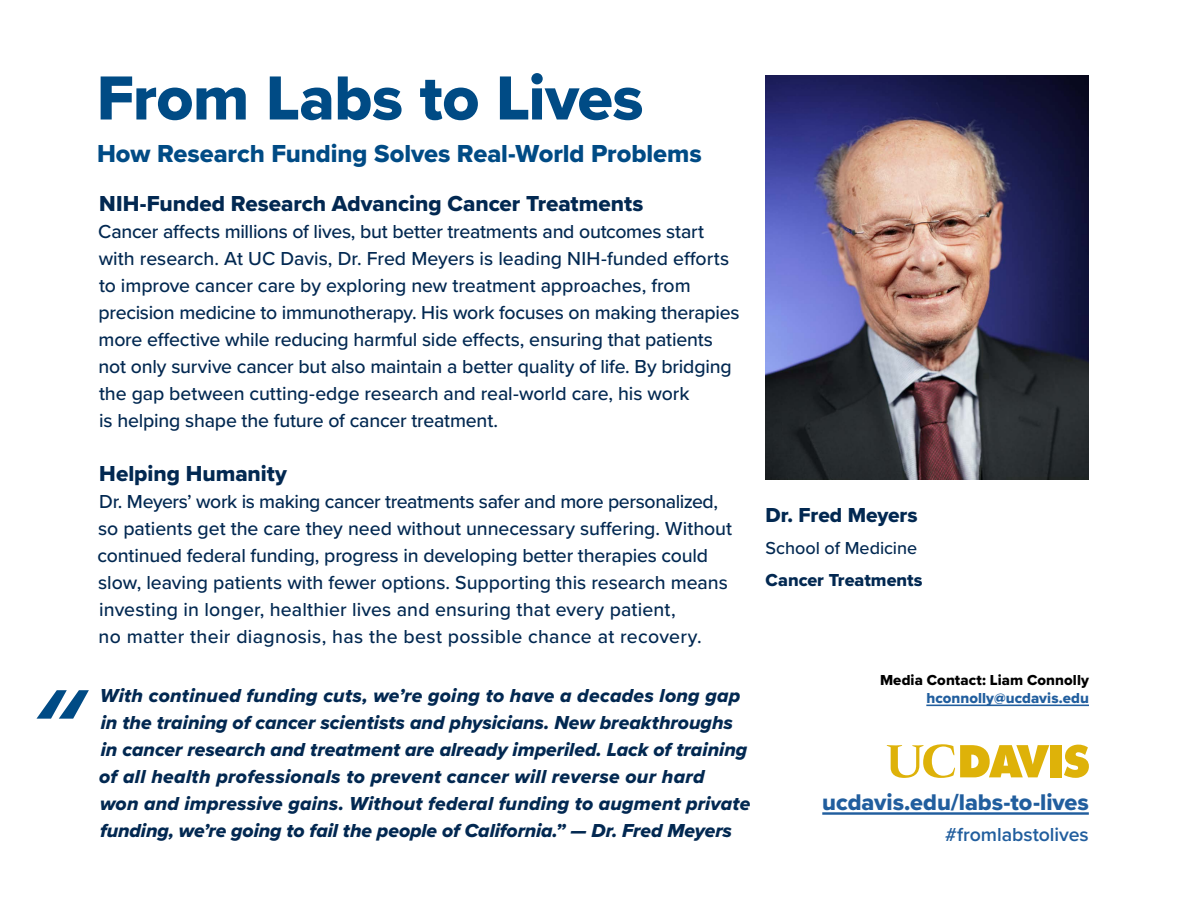
<style>
.page{position:relative;width:1188px;height:918px;background:#fff}
.page>*{position:absolute;margin:0;border:0;box-sizing:border-box;transform-origin:0 0}
.t1{font:64.5px "Proxima Nova Extrabld";letter-spacing:-.01em;color:#004b85}
.t2{font:25.5px "Proxima Nova Extrabld";letter-spacing:-.005em;color:#004b85}
.t3{font:23.55px "Proxima Nova Extrabld";color:#215e9e}
.t4{font:22.5px "Proxima Nova Extrabld";color:#022851}
.t5{font:21px "Proxima Nova Extrabld";color:#022851}
.t6{font:500 19.5px/27px "Proxima Nova";letter-spacing:-.01em;color:#022851}
.t7{font:19.5px/27px "Proxima Nova Extrabld It";letter-spacing:.005em;color:#022851}
.t8{font:600 19.5px "Proxima Nova";letter-spacing:-.005em;color:#215e9e}
.t9{font:500 18px "Proxima Nova";letter-spacing:-.005em;color:#022851}
.t10{font:18px "Proxima Nova Extrabld";color:#022851}
.t11{font:15px "Proxima Nova Extrabld";letter-spacing:.005em;color:#000}
.t12{font:15px "Proxima Nova Extrabld";letter-spacing:.005em;color:#215e9e}
</style>
<div class="page">
<svg style="left:1064px;top:745px;width:25px;height:33px"></svg>
<div style="left:1050px;top:745px;width:12px;height:32px;background:#deb209"></div>
<svg style="left:886px;top:744px;width:163px;height:34px"></svg>
<hr style="left:822px;top:812px;width:267px;height:3px;background:#215e9e">
<svg style="left:36px;top:690px;width:53px;height:29px"></svg>
<img style="left:766px;top:75px;width:323px;height:404px">
<hr style="left:926px;top:705px;width:163px;height:1px;background:#215e9e">
<h1 class="t1" style="left:97px;top:50px;width:548px">From Labs to Lives</h1>
<h2 class="t2" style="left:97px;top:135px;width:606px">How Research Funding Solves Real-World Problems</h2>
<p class="t4" style="left:99px;top:186px;width:545px">NIH-Funded Research Advancing Cancer Treatments</p>
<p class="t6" style="left:98px;top:217px;width:643px">Cancer affects millions of lives, but better treatments and outcomes start with research. At UC Davis, Dr. Fred Meyers is leading NIH-funded efforts to improve cancer care by exploring new treatment approaches, from precision medicine to immunotherapy. His work focuses on making therapies more effective while reducing harmful side effects, ensuring that patients not only survive cancer but also maintain a better quality of life. By bridging the gap between cutting-edge research and real-world care, his work<br>is helping shape the future of cancer treatment.</p>
<p class="t4" style="left:99px;top:456px;width:189px">Helping Humanity</p>
<p class="t6" style="left:98px;top:487px;width:636px">Dr. Meyers’ work is making cancer treatments safer and more personalized, so patients get the care they need without unnecessary suffering. Without continued federal funding, progress in developing better therapies could slow, leaving patients with fewer options. Supporting this research means investing in longer, healthier lives and ensuring that every patient,<br>no matter their diagnosis, has the best possible chance at recovery.</p>
<p class="t7" style="left:99px;top:681px;width:653px">With continued funding cuts, we’re going to have a decades long gap in the training of cancer scientists and physicians. New breakthroughs in cancer research and treatment are already imperiled. Lack of training of all health professionals to prevent cancer will reverse our hard<br>won and impressive gains. Without federal funding to augment private funding, we’re going to fail the people of California.” — Dr. Fred Meyers</p>
<p class="t5" style="left:766px;top:499px;width:154px">Dr. Fred Meyers</p>
<p class="t9" style="left:766px;top:535px;width:153px">School of Medicine</p>
<p class="t10" style="left:766px;top:567px;width:158px">Cancer Treatments</p>
<p class="t11" style="left:880px;top:669px;width:210px">Media Contact: Liam Connolly</p>
<p class="t12" style="left:926px;top:687px;width:164px">hconnolly@ucdavis.edu</p>
<p class="t3" style="left:822px;top:785px;width:268px">ucdavis.edu/labs-to-lives</p>
<p class="t8" style="left:945px;top:820px;width:145px">#fromlabstolives</p>
</div>
